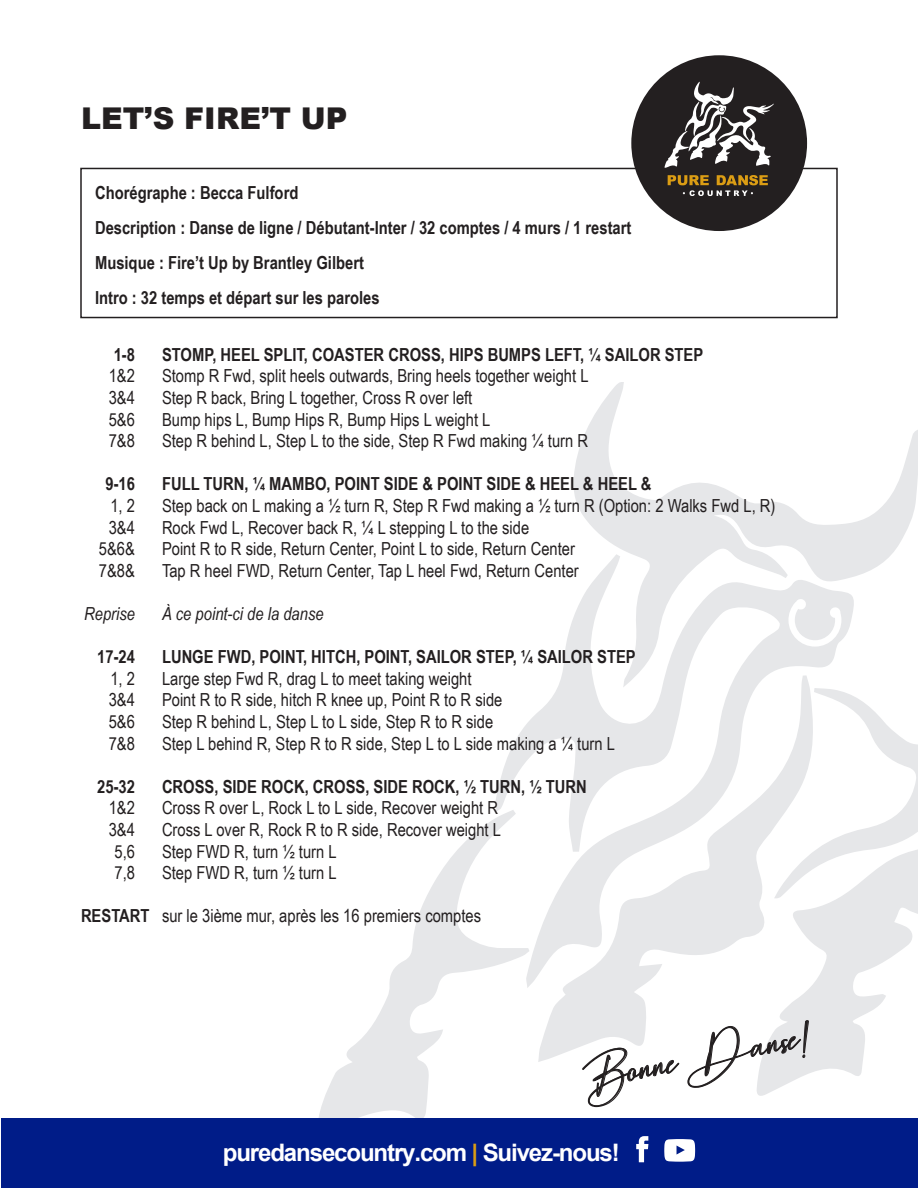
<style>
.page{position:relative;width:918px;height:1188px;background:#fff}
.page>*{position:absolute;margin:0;border:0;box-sizing:border-box;transform-origin:0 0}
.t1{font:34.5px "Hearth Stone";color:#231f20}
.t2{font:900 30px "Arial";color:#231f20}
.t3{font:700 24.15px "Arial";letter-spacing:-.05em;color:#fff}
.t4{font:18px "Arial Narrow";color:#231f20}
.t5{font:700 18px "Arial Narrow";color:#231f20}
.t6{font:italic 18px "Arial Narrow";color:#231f20}
.s1{font-weight:700}
.s2{color:#db9d14}
</style>
<div class="page">
<svg style="left:855px;top:697px;width:63px;height:88px"></svg>
<svg style="left:319px;top:819px;width:176px;height:299px"></svg>
<svg style="left:757px;top:785px;width:161px;height:311px"></svg>
<svg style="left:573px;top:383px;width:345px;height:193px"></svg>
<svg style="left:538px;top:988px;width:278px;height:74px"></svg>
<svg style="left:495px;top:554px;width:360px;height:434px"></svg>
<div style="left:1px;top:1118px;width:917px;height:70px;background:#001c88"></div>
<div style="left:631px;top:55px;width:176px;height:176px;background:#231f20;border-radius:50%"></div>
<svg style="left:665px;top:82px;width:109px;height:86px"></svg>
<svg style="left:668px;top:175px;width:100px;height:21px"></svg>
<svg style="left:636px;top:1136px;width:12px;height:26px"></svg>
<svg style="left:664px;top:1139px;width:31px;height:23px"></svg>
<svg style="left:582px;top:1048px;width:97px;height:59px"></svg>
<svg style="left:688px;top:1020px;width:121px;height:68px"></svg>
<div style="left:80px;top:168px;width:758px;height:150px;border:2px solid #231f20"></div>
<p class="t2" style="left:81px;top:97px;width:268px">LET’S FIRE’T UP</p>
<p class="t5" style="left:95px;top:179px;width:205px">Chorégraphe : Becca Fulford</p>
<p class="t5" style="left:95px;top:214px;width:538px">Description : Danse de ligne / Débutant-Inter / 32 comptes / 4 murs / 1 restart</p>
<p class="t5" style="left:95px;top:249px;width:271px">Musique : Fire’t Up by Brantley Gilbert</p>
<p class="t5" style="left:95px;top:284px;width:286px">Intro : 32 temps et départ sur les paroles</p>
<p class="t5" style="left:114px;top:341px;width:23px">1-8</p>
<p class="t5" style="left:162px;top:341px;width:543px">STOMP, HEEL SPLIT, COASTER CROSS, HIPS BUMPS LEFT, ¼ SAILOR STEP</p>
<p class="t4" style="left:109px;top:363px;width:28px">1&amp;2</p>
<p class="t4" style="left:162px;top:363px;width:428px">Stomp R Fwd, split heels outwards, Bring heels together weight L</p>
<p class="t4" style="left:109px;top:385px;width:28px">3&amp;4</p>
<p class="t4" style="left:162px;top:385px;width:312px">Step R back, Bring L together, Cross R over left</p>
<p class="t4" style="left:109px;top:406px;width:28px">5&amp;6</p>
<p class="t4" style="left:162px;top:406px;width:330px">Bump hips L, Bump Hips R, Bump Hips L weight L</p>
<p class="t4" style="left:109px;top:428px;width:28px">7&amp;8</p>
<p class="t4" style="left:162px;top:428px;width:428px">Step R behind L, Step L to the side, Step R Fwd making ¼ turn R</p>
<p class="t5" style="left:105px;top:471px;width:31px">9-16</p>
<p class="t5" style="left:162px;top:471px;width:491px">FULL TURN, ¼ MAMBO, POINT SIDE &amp; POINT SIDE &amp; HEEL &amp; HEEL &amp;</p>
<p class="t4" style="left:110px;top:493px;width:26px">1, 2</p>
<p class="t4" style="left:162px;top:493px;width:615px">Step back on L making a ½ turn R, Step R Fwd making a ½ turn R (Option: 2 Walks Fwd L, R)</p>
<p class="t4" style="left:109px;top:514px;width:28px">3&amp;4</p>
<p class="t4" style="left:162px;top:514px;width:369px">Rock Fwd L, Recover back R, ¼ L stepping L to the side</p>
<p class="t4" style="left:99px;top:536px;width:38px">5&amp;6&amp;</p>
<p class="t4" style="left:162px;top:536px;width:414px">Point R to R side, Return Center, Point L to side, Return Center</p>
<p class="t4" style="left:99px;top:557px;width:38px">7&amp;8&amp;</p>
<p class="t4" style="left:162px;top:557px;width:418px">Tap R heel FWD, Return Center, Tap L heel Fwd, Return Center</p>
<p class="t6" style="left:84px;top:601px;width:52px">Reprise</p>
<p class="t6" style="left:162px;top:601px;width:163px">À ce point-ci de la danse</p>
<p class="t5" style="left:97px;top:643px;width:39px">17-24</p>
<p class="t5" style="left:162px;top:643px;width:475px">LUNGE FWD, POINT, HITCH, POINT, SAILOR STEP, ¼ SAILOR STEP</p>
<p class="t4" style="left:110px;top:665px;width:26px">1, 2</p>
<p class="t4" style="left:162px;top:665px;width:311px">Large step Fwd R, drag L to meet taking weight</p>
<p class="t4" style="left:109px;top:687px;width:28px">3&amp;4</p>
<p class="t4" style="left:162px;top:687px;width:342px">Point R to R side, hitch R knee up, Point R to R side</p>
<p class="t4" style="left:109px;top:709px;width:28px">5&amp;6</p>
<p class="t4" style="left:162px;top:709px;width:333px">Step R behind L, Step L to L side, Step R to R side</p>
<p class="t4" style="left:109px;top:730px;width:28px">7&amp;8</p>
<p class="t4" style="left:162px;top:730px;width:454px">Step L behind R, Step R to R side, Step L to L side making a ¼ turn L</p>
<p class="t5" style="left:97px;top:773px;width:39px">25-32</p>
<p class="t5" style="left:162px;top:773px;width:426px">CROSS, SIDE ROCK, CROSS, SIDE ROCK, ½ TURN, ½ TURN</p>
<p class="t4" style="left:109px;top:795px;width:28px">1&amp;2</p>
<p class="t4" style="left:162px;top:795px;width:338px">Cross R over L, Rock L to L side, Recover weight R</p>
<p class="t4" style="left:109px;top:817px;width:28px">3&amp;4</p>
<p class="t4" style="left:162px;top:817px;width:341px">Cross L over R, Rock R to R side, Recover weight L</p>
<p class="t4" style="left:114px;top:838px;width:22px">5,6</p>
<p class="t4" style="left:162px;top:838px;width:176px">Step FWD R, turn ½ turn L</p>
<p class="t4" style="left:114px;top:860px;width:22px">7,8</p>
<p class="t4" style="left:162px;top:860px;width:176px">Step FWD R, turn ½ turn L</p>
<p class="t4" style="left:81px;top:903px;width:402px"><span class="s1">RESTART</span> sur le 3ième mur, après les 16 premiers comptes</p>
<p class="t1" style="left:577px;top:1061px;width:237px;rotate:-11deg">Bonne Danse!</p>
<p class="t3" style="left:223px;top:1136px;width:398px">puredansecountry.com <span class="s2">|</span> Suivez-nous!</p>
</div>
